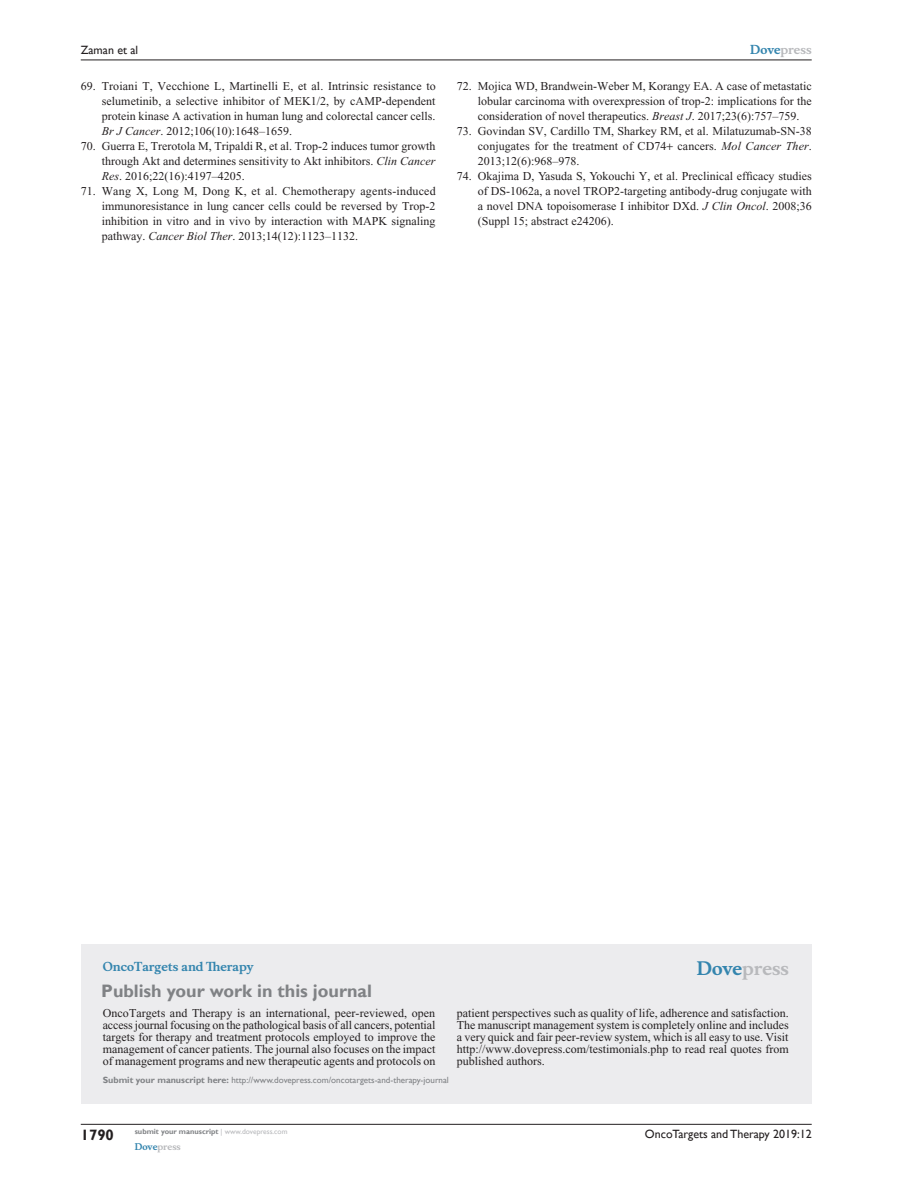
<style>
.page{position:relative;width:918px;height:1188px;background:#fff}
.page>*{position:absolute;margin:0;border:0;box-sizing:border-box;transform-origin:0 0}
.t1{font:700 18px "Gill Sans";color:#808285}
.t2{font:700 18px "Musee";color:#b8b9bc}
.t3{font:700 15px "Gill Sans";color:#231f20}
.RefNL2{font:12px/15px "Times New Roman";color:#231f20;text-align:justify}
.t4{font:12px "Gill Sans";color:#231f20}
.t5{font:700 12px "Musee";color:#3485ae}
.t6{font:700 12px "Musee";color:#b8b9bc}
.t7{font:9px "Gill Sans";color:#808285}
.t8{font:700 9px "Musee";color:#b8b9bc}
.t9{font:700 7.5px "Gill Sans";color:#808285}
.s1{font-style:italic}
.s2{color:#3485ae}
.s3{font-weight:700}
.s4{font-weight:400;color:#b8b9bc}
</style>
<div class="page">
<div style="left:81px;top:944px;width:731px;height:159px;background:#ececee"></div>
<hr style="left:81px;top:1124px;width:731px;height:1px;background:#231f20">
<hr style="left:81px;top:60px;width:731px;height:1px;background:#231f20">
<p class="t4" style="left:81px;top:43px;width:59px">Zaman et al</p>
<p class="RefNL2" style="left:102px;top:79px;width:336px;text-indent:-21px">69. Troiani T, Vecchione L, Martinelli E, et al. Intrinsic resistance to selumetinib, a selective inhibitor of MEK1/2, by cAMP-dependent protein kinase A activation in human lung and colorectal cancer cells.<br><span class="s1">Br J Cancer</span>. 2012;106(10):1648–1659.</p>
<p class="RefNL2" style="left:102px;top:139px;width:335px;text-indent:-21px">70. Guerra E, Trerotola M, Tripaldi R, et al. Trop-2 induces tumor growth through Akt and determines sensitivity to Akt inhibitors. <span class="s1">Clin Cancer Res</span>. 2016;22(16):4197–4205.</p>
<p class="RefNL2" style="left:102px;top:184px;width:336px;text-indent:-21px">71. Wang X, Long M, Dong K, et al. Chemotherapy agents-induced immunoresistance in lung cancer cells could be reversed by Trop-2 inhibition in vitro and in vivo by interaction with MAPK signaling pathway. <span class="s1">Cancer Biol Ther</span>. 2013;14(12):1123–1132.</p>
<p class="t6" style="left:750px;top:43px;width:63px"><span class="s2">Dove</span>press</p>
<p class="RefNL2" style="left:478px;top:79px;width:335px;text-indent:-21px">72. Mojica WD, Brandwein-Weber M, Korangy EA. A case of metastatic lobular carcinoma with overexpression of trop-2: implications for the consideration of novel therapeutics. <span class="s1">Breast J</span>. 2017;23(6):757–759.</p>
<p class="RefNL2" style="left:478px;top:124px;width:335px;text-indent:-21px">73. Govindan SV, Cardillo TM, Sharkey RM, et al. Milatuzumab-SN-38 conjugates for the treatment of CD74 cancers. <span class="s1">Mol Cancer Ther</span>.<br>2013;12(6):968–978.</p>
<p class="RefNL2" style="left:478px;top:169px;width:335px;text-indent:-21px">74. Okajima D, Yasuda S, Yokouchi Y, et al. Preclinical efficacy studies of DS-1062a, a novel TROP2-targeting antibody-drug conjugate with a novel DNA topoisomerase I inhibitor DXd. <span class="s1">J Clin Oncol</span>. 2008;36 (Suppl 15; abstract e24206).</p>
<p class="t5" style="left:103px;top:959px;width:152px">OncoTargets and Therapy</p>
<h1 class="t1" style="left:101px;top:980px;width:272px">Publish your work in this journal</h1>
<h1 class="t2" style="left:697px;top:958px;width:94px"><span class="s2">Dove</span>press</h1>
<p class="RefNL2" style="left:103px;top:1007px;width:334px;line-height:12px">OncoTargets and Therapy is an international, peer-reviewed, open access journal focusing on the pathological basis of all cancers, potential targets for therapy and treatment protocols employed to improve the management of cancer patients. The journal also focuses on the impact of management programs and new therapeutic agents and protocols on</p>
<p class="RefNL2" style="left:457px;top:1007px;width:333px;line-height:12px">patient perspectives such as quality of life, adherence and satisfaction.<br>The manuscript management system is completely online and includes a very quick and fair peer-review system, which is all easy to use. Visit http://www.dovepress.com/testimonials.php to read real quotes from published authors.</p>
<p class="t7" style="left:103px;top:1075px;width:348px"><span class="s3">Submit your manuscript here:</span> http://www.dovepress.com/oncotargets-and-therapy-journal</p>
<p class="t3" style="left:81px;top:1126px;width:35px">1790</p>
<p class="t9" style="left:135px;top:1127px;width:154px">submit your manuscript <span class="s4">| www.dovepress.com</span></p>
<p class="t8" style="left:135px;top:1141px;width:48px"><span class="s2">Dove</span>press</p>
<p class="t4" style="left:645px;top:1127px;width:168px">OncoTargets and Therapy 2019:12</p>
</div>
